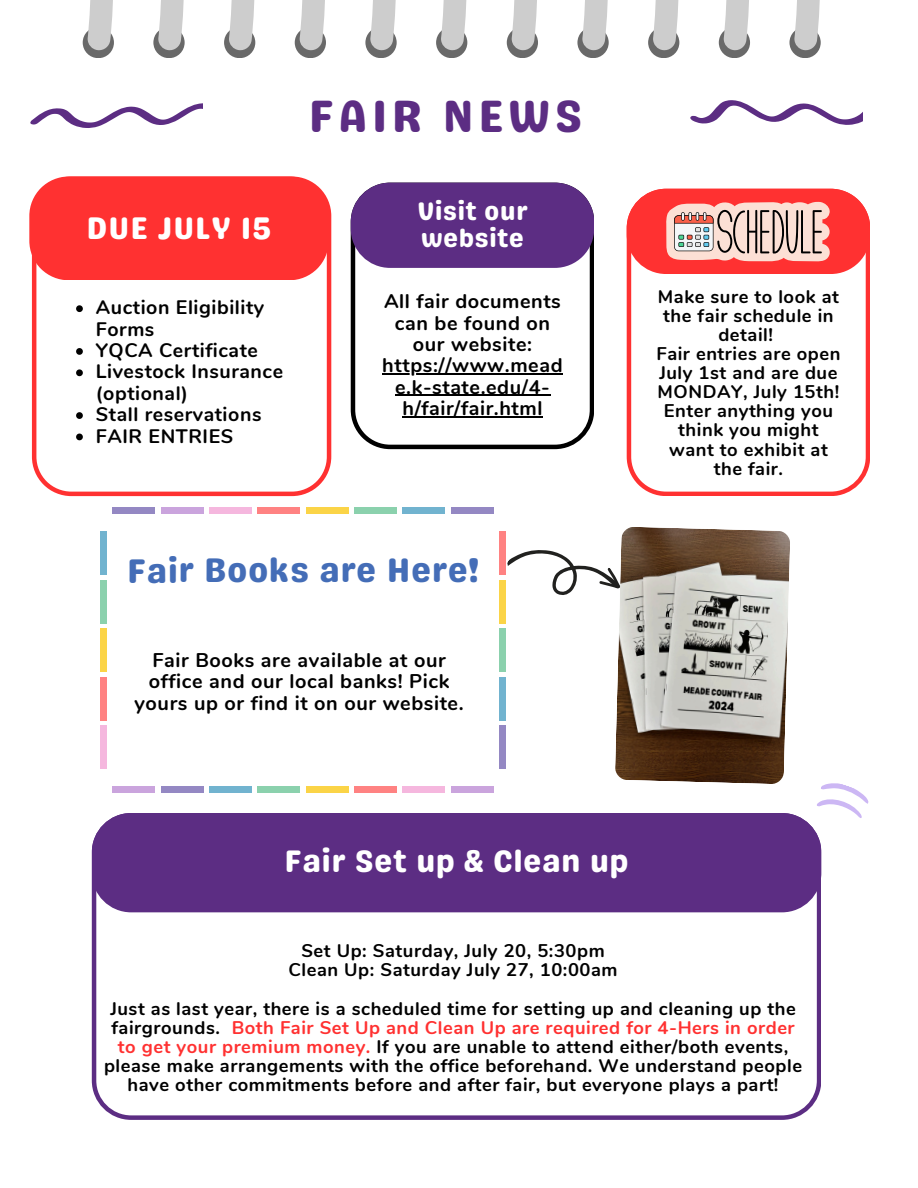
<style>
.page{position:relative;width:918px;height:1188px;background:#fff}
.page>*{position:absolute;margin:0;border:0;box-sizing:border-box;transform-origin:0 0}
.t1{font:45.15px "Genty Sans";letter-spacing:.1em;color:#5c2d83}
.t2{font:34.05px "Genty Sans";letter-spacing:.03em;color:#446db7}
.t3{font:31.2px "Genty Sans";letter-spacing:.03em;color:#fff}
.t4{font:31.05px "Genty Sans";letter-spacing:.03em;color:#fff}
.t5{font:25.35px/27.5px "Genty Sans";letter-spacing:.03em;color:#fff}
.t6{font:700 19.8px/21.3px "Nunito";letter-spacing:.03em;color:#000;text-align:center}
.t7{font:700 19.5px/21.3px "Nunito";letter-spacing:.03em;color:#000}
.t8{font:700 18.3px/19.2px "Nunito";letter-spacing:.03em;color:#000;text-align:center}
.s1{color:#ff3131}
</style>
<div class="page">
<img style="left:615px;top:527px;width:175px;height:257px">
<div style="left:789px;top:27px;width:32px;height:31px;background:#696969;border-radius:50%"></div>
<svg style="left:794px;top:0;width:26px;height:51px"></svg>
<div style="left:719px;top:27px;width:31px;height:31px;background:#696969;border-radius:50%"></div>
<svg style="left:724px;top:0;width:25px;height:51px"></svg>
<div style="left:648px;top:27px;width:31px;height:31px;background:#696969;border-radius:50%"></div>
<svg style="left:653px;top:0;width:26px;height:51px"></svg>
<div style="left:577px;top:27px;width:32px;height:31px;background:#696969;border-radius:50%"></div>
<svg style="left:582px;top:0;width:26px;height:51px"></svg>
<div style="left:507px;top:27px;width:31px;height:31px;background:#696969;border-radius:50%"></div>
<svg style="left:512px;top:0;width:25px;height:51px"></svg>
<div style="left:436px;top:27px;width:31px;height:31px;background:#696969;border-radius:50%"></div>
<svg style="left:441px;top:0;width:26px;height:51px"></svg>
<div style="left:365px;top:27px;width:32px;height:31px;background:#696969;border-radius:50%"></div>
<svg style="left:370px;top:0;width:26px;height:51px"></svg>
<div style="left:295px;top:27px;width:31px;height:31px;background:#696969;border-radius:50%"></div>
<svg style="left:300px;top:0;width:25px;height:51px"></svg>
<div style="left:224px;top:27px;width:31px;height:31px;background:#696969;border-radius:50%"></div>
<svg style="left:229px;top:0;width:25px;height:51px"></svg>
<div style="left:153px;top:27px;width:32px;height:31px;background:#696969;border-radius:50%"></div>
<svg style="left:158px;top:0;width:26px;height:51px"></svg>
<div style="left:83px;top:27px;width:31px;height:31px;background:#696969;border-radius:50%"></div>
<svg style="left:88px;top:0;width:25px;height:51px"></svg>
<svg style="left:507px;top:528px;width:119px;height:92px"></svg>
<svg style="left:627px;top:274px;width:243px;height:222px"></svg>
<svg style="left:30px;top:103px;width:173px;height:25px"></svg>
<svg style="left:690px;top:100px;width:173px;height:25px"></svg>
<svg style="left:32px;top:203px;width:299px;height:293px"></svg>
<div style="left:29px;top:177px;width:300px;height:103px;background:#ff3131"></div>
<svg style="left:351px;top:268px;width:243px;height:181px"></svg>
<svg style="left:351px;top:183px;width:243px;height:85px;background:#633787"></svg>
<div style="left:306px;top:787px;width:43px;height:6px;background:#fbd447"></div>
<div style="left:451px;top:507px;width:43px;height:7px;background:#9488c3"></div>
<div style="left:112px;top:507px;width:43px;height:7px;background:#9488c3"></div>
<div style="left:161px;top:507px;width:43px;height:7px;background:#caa4dd"></div>
<div style="left:209px;top:507px;width:43px;height:7px;background:#f5b7de"></div>
<div style="left:257px;top:507px;width:43px;height:7px;background:#ff8282"></div>
<div style="left:306px;top:507px;width:43px;height:7px;background:#fbd447"></div>
<div style="left:354px;top:507px;width:43px;height:7px;background:#8bd1ad"></div>
<div style="left:402px;top:507px;width:43px;height:7px;background:#71b3cf"></div>
<div style="left:451px;top:787px;width:43px;height:6px;background:#caa4dd"></div>
<div style="left:112px;top:787px;width:43px;height:6px;background:#caa4dd"></div>
<div style="left:161px;top:787px;width:43px;height:6px;background:#9488c3"></div>
<div style="left:209px;top:787px;width:43px;height:6px;background:#71b3cf"></div>
<div style="left:257px;top:787px;width:43px;height:6px;background:#8bd1ad"></div>
<div style="left:354px;top:787px;width:43px;height:6px;background:#ff8282"></div>
<div style="left:402px;top:787px;width:43px;height:6px;background:#f5b7de"></div>
<div style="left:101px;top:726px;width:6px;height:43px;background:#f5b7de"></div>
<div style="left:101px;top:532px;width:6px;height:43px;background:#71b3cf"></div>
<div style="left:101px;top:580px;width:6px;height:43px;background:#8bd1ad"></div>
<div style="left:101px;top:629px;width:6px;height:43px;background:#fbd447"></div>
<div style="left:101px;top:677px;width:6px;height:43px;background:#ff8282"></div>
<div style="left:499px;top:726px;width:6px;height:43px;background:#9488c3"></div>
<div style="left:499px;top:532px;width:6px;height:43px;background:#ff8282"></div>
<div style="left:499px;top:580px;width:6px;height:43px;background:#fbd447"></div>
<div style="left:499px;top:629px;width:6px;height:43px;background:#8bd1ad"></div>
<div style="left:499px;top:677px;width:6px;height:43px;background:#71b3cf"></div>
<svg style="left:92px;top:813px;width:729px;height:307px"></svg>
<div style="left:92px;top:813px;width:729px;height:99px;background:#5c2d83;border-radius:39px"></div>
<svg style="left:816px;top:783px;width:53px;height:38px"></svg>
<svg style="left:627px;top:189px;width:243px;height:85px;background:#eb7874"></svg>
<svg style="left:76px;top:305px;width:7px;height:7px"></svg>
<svg style="left:76px;top:348px;width:7px;height:7px"></svg>
<svg style="left:76px;top:369px;width:7px;height:7px"></svg>
<svg style="left:76px;top:412px;width:7px;height:7px"></svg>
<svg style="left:76px;top:434px;width:7px;height:6px"></svg>
<hr style="left:382px;top:373px;width:181px;height:2px;background:#000">
<hr style="left:395px;top:395px;width:155px;height:1px;background:#000">
<hr style="left:402px;top:416px;width:141px;height:1px;background:#000">
<p class="t3" style="left:87px;top:209px;width:186px">DUE JULY 15</p>
<p class="t7" style="left:96px;top:297px;width:170px">Auction Eligibility<br>Forms</p>
<p class="t7" style="left:96px;top:340px;width:164px">YQCA Certificate</p>
<p class="t7" style="left:96px;top:361px;width:189px">Livestock Insurance (optional)</p>
<p class="t7" style="left:96px;top:404px;width:167px">Stall reservations</p>
<h4 class="t7" style="left:96px;top:425px;width:139px">FAIR ENTRIES</h4>
<h2 class="t1" style="left:309px;top:89px;width:275px">FAIR NEWS</h2>
<h5 class="t5" style="left:418px;top:197px;width:111px">Visit our website</h5>
<p class="t6" style="left:384px;top:291px;width:178px">All fair documents can be found on our website:</p>
<h5 class="t6" style="left:382px;top:355px;width:182px">https://www.mead e.k-state.edu/4- h/fair/fair.html</h5>
<h1 class="t2" style="left:127px;top:550px;width:353px">Fair Books are Here!</h1>
<p class="t6" style="left:135px;top:650px;width:331px">Fair Books are available at our office and our local banks! Pick yours up or find it on our website.</p>
<p class="t8" style="left:656px;top:287px;width:186px">Make sure to look at the fair schedule in detail!<br>Fair entries are open<br>July 1st and are due<br>MONDAY, July 15th!<br>Enter anything you think you might want to exhibit at the fair.</p>
<p class="t4" style="left:285px;top:843px;width:346px">Fair Set up &amp; Clean up</p>
<h3 class="t8" style="left:289px;top:942px;width:331px">Set Up: Saturday, July 20, 5:30pm<br>Clean Up: Saturday July 27, 10:00am</h3>
<h5 class="t8" style="left:104px;top:999px;width:700px">Just as last year, there is a scheduled time for setting up and cleaning up the fairgrounds. <span class="s1">Both Fair Set Up and Clean Up are required for 4-Hers in order to get your premium money.</span> If you are unable to attend either/both events, please make arrangements with the office beforehand. We understand people have other commitments before and after fair, but everyone plays a part!</h5>
</div>
